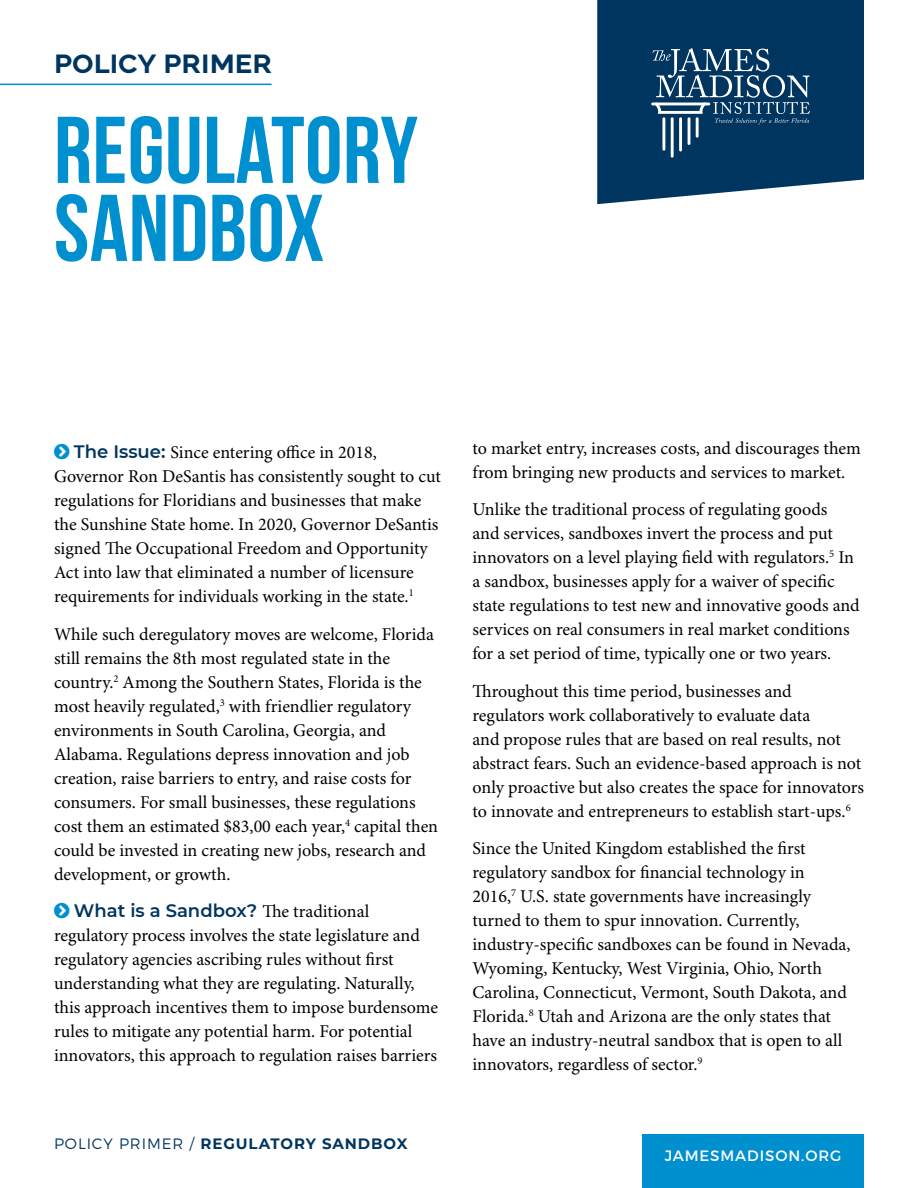
<style>
.page{position:relative;width:918px;height:1188px;background:#fff}
.page>*{position:absolute;margin:0;border:0;box-sizing:border-box;transform-origin:0 0}
.Amendment{font:94.5px/78px "Bebas Neue";letter-spacing:.005em;color:#0090d0}
.t1{font:700 33px "Raleway";color:#00355f}
.Body{font:18px/24px "Minion Pro";color:#000}
.Amendment-2{font:700 15px "Montserrat";letter-spacing:.06em;color:#00355f}
.Amendment-3{font:15px "Montserrat";letter-spacing:.06em;color:#fff}
.s1{font-family:"Montserrat";font-weight:600;color:#00355f}
.s2{font-weight:300}
</style>
<div class="page">
<svg style="left:597px;top:0;width:267px;height:204px;background:#14456b"></svg>
<div style="left:643px;top:1134px;width:221px;height:54px;background:#0090d0"></div>
<hr style="left:662px;top:117px;width:3px;height:34px;background:#fff">
<hr style="left:679px;top:117px;width:3px;height:34px;background:#fff">
<hr style="left:688px;top:117px;width:2px;height:28px;background:#fff">
<hr style="left:696px;top:117px;width:3px;height:21px;background:#fff">
<hr style="left:671px;top:117px;width:3px;height:41px;background:#fff">
<hr style="left:651px;top:103px;width:59px;height:2px;background:#fff">
<svg style="left:652px;top:48px;width:158px;height:77px;background:#335d7f"></svg>
<hr style="left:0;top:84px;width:272px;height:1px;background:#0090d0">
<p class="t1" style="left:54px;top:42px;width:220px">policy primer</p>
<p class="Amendment" style="left:54px;top:110px;width:365px">REGULATORY<br>SANDBOX</p>
<p class="Body" style="left:54px;top:441px;width:389px;text-indent:20px"><span class="s1">The Issue:</span> Since entering office in 2018, Governor Ron DeSantis has consistently sought to cut regulations for Floridians and businesses that make the Sunshine State home. In 2020, Governor DeSantis signed The Occupational Freedom and Opportunity Act into law that eliminated a number of licensure requirements for individuals working in the state.<sup>1</sup></p>
<p class="Body" style="left:54px;top:623px;width:386px">While such deregulatory moves are welcome, Florida still remains the 8th most regulated state in the country.<sup>2</sup> Among the Southern States, Florida is the most heavily regulated,<sup>3</sup> with friendlier regulatory environments in South Carolina, Georgia, and Alabama. Regulations depress innovation and job creation, raise barriers to entry, and raise costs for consumers. For small businesses, these regulations cost them an estimated $83,00 each year,<sup>4</sup> capital then could be invested in creating new jobs, research and development, or growth.</p>
<p class="Body" style="left:54px;top:900px;width:386px;text-indent:20px"><span class="s1">What is a Sandbox?</span> The traditional regulatory process involves the state legislature and regulatory agencies ascribing rules without first understanding what they are regulating. Naturally, this approach incentives them to impose burdensome rules to mitigate any potential harm. For potential innovators, this approach to regulation raises barriers</p>
<p class="Amendment-2" style="left:54px;top:1132px;width:355px"><span class="s2">POLICY PRIMER /</span> REGULATORY SANDBOX</p>
<p class="Body" style="left:472px;top:437px;width:390px">to market entry, increases costs, and discourages them from bringing new products and services to market.</p>
<p class="Body" style="left:472px;top:498px;width:389px">Unlike the traditional process of regulating goods<br>and services, sandboxes invert the process and put innovators on a level playing field with regulators.<sup>5</sup> In a sandbox, businesses apply for a waiver of specific state regulations to test new and innovative goods and services on real consumers in real market conditions for a set period of time, typically one or two years.</p>
<p class="Body" style="left:472px;top:680px;width:393px">Throughout this time period, businesses and regulators work collaboratively to evaluate data<br>and propose rules that are based on real results, not abstract fears. Such an evidence-based approach is not only proactive but also creates the space for innovators to innovate and entrepreneurs to establish start-ups.<sup>6</sup></p>
<p class="Body" style="left:472px;top:837px;width:380px">Since the United Kingdom established the first regulatory sandbox for financial technology in 2016,<sup>7</sup> U.S. state governments have increasingly turned to them to spur innovation. Currently, industry-specific sandboxes can be found in Nevada, Wyoming, Kentucky, West Virginia, Ohio, North Carolina, Connecticut, Vermont, South Dakota, and Florida.<sup>8</sup> Utah and Arizona are the only states that have an industry-neutral sandbox that is open to all innovators, regardless of sector.<sup>9</sup></p>
<p class="Amendment-3" style="left:665px;top:1143px;width:178px">JAMESMADISON.ORG</p>
</div>
